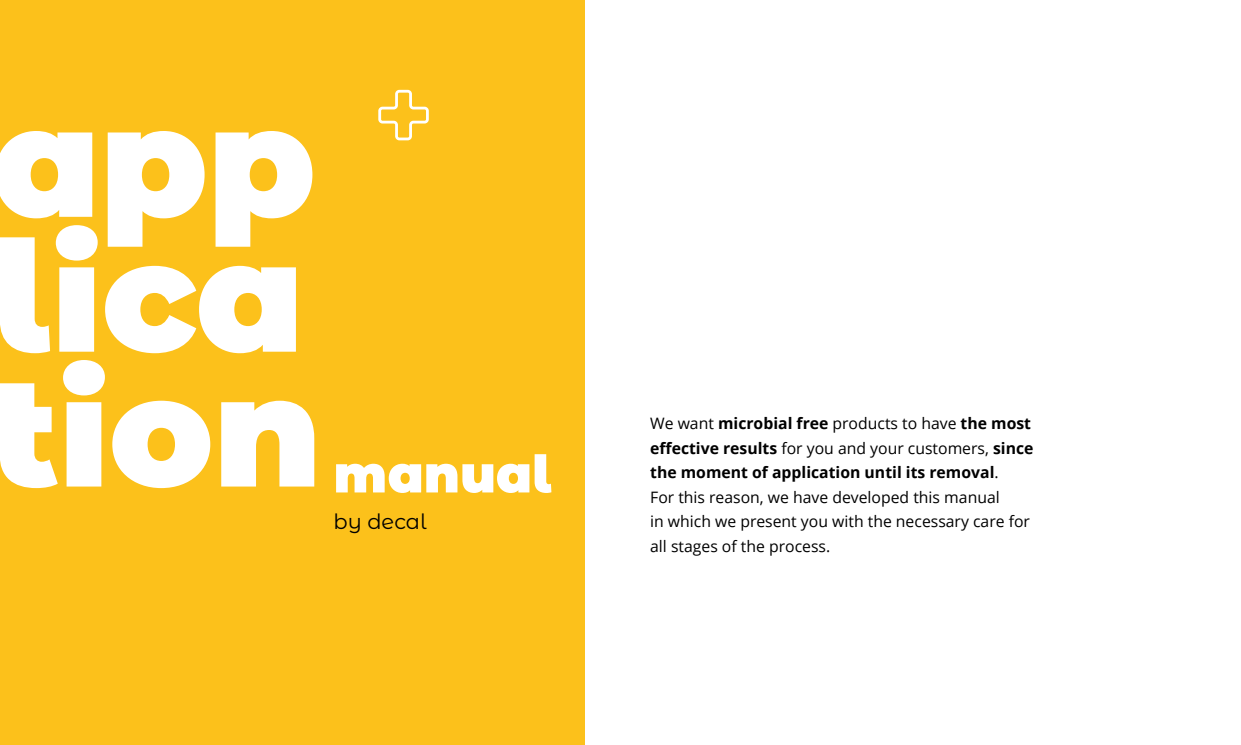
<style>
.page{position:relative;width:1241px;height:745px;background:#fff}
.page>*{position:absolute;margin:0;border:0;box-sizing:border-box;transform-origin:0 0}
.t1{font:900 154px/134.8px "Montserrat Alternates";color:#fff;text-align:justify}
.t2{font:900 51.45px "Montserrat Alternates";color:#fff}
.t3{font:21px "Montserrat Alternates";color:#000}
.t4{font:15.75px/24.5px "Open Sans";color:#000}
.s1{font-weight:700}
</style>
<div class="page">
<div style="left:0;top:0;width:584px;height:743px;background:#fcc11b"></div>
<svg style="left:378px;top:90px;width:51px;height:50px"></svg>
<h1 class="t1" style="left:-8px;top:85px;width:331px">app lica tion</h1>
<h2 class="t2" style="left:333px;top:435px;width:220px">manual</h2>
<h3 class="t3" style="left:333px;top:507px;width:95px">by decal</h3>
<p class="t4" style="left:650px;top:410px;width:385px">We want <span class="s1">microbial free</span> products to have <span class="s1">the most effective results</span> for you and your customers, <span class="s1">since the moment of application until its removal</span>.<br>For this reason, we have developed this manual<br>in which we present you with the necessary care for all stages of the process.</p>
</div>
